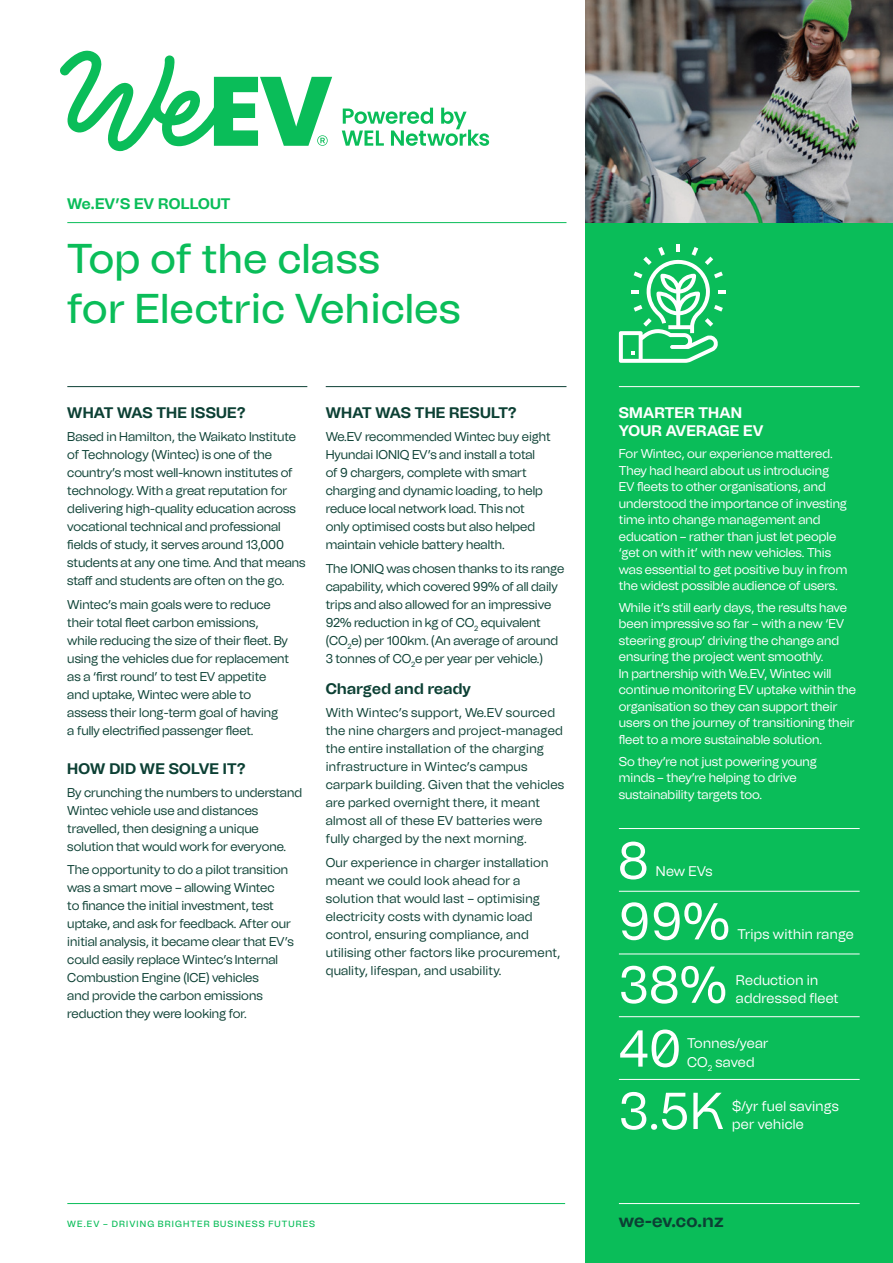
<style>
.page{position:relative;width:893px;height:1263px;background:#fff}
.page>*{position:absolute;margin:0;border:0;box-sizing:border-box;transform-origin:0 0}
.t1{font:51.75px "Tomato Grotesk";letter-spacing:.02em;color:#fff}
._1__WelEV_-_Headline{font:500 41.55px/49.9px "Tomato Grotesk";letter-spacing:.02em;color:#0abd59}
.t2{font:700 18px "Tomato Grotesk";letter-spacing:.005em;color:#0c4034}
._1__WelEV_-_Subhead{font:700 15.3px "Tomato Grotesk";letter-spacing:.02em;color:#0c4034}
.t3{font:700 15.3px/18.3px "Tomato Grotesk";letter-spacing:.015em;color:#fff}
.t4{font:700 15.3px "Tomato Grotesk";letter-spacing:.015em;color:#0abd59}
.t5{font:14.1px/18.1px "Tomato Grotesk";letter-spacing:.02em;color:#fff}
._1__WelEV_-_Body{font:12.75px/18px "Tomato Grotesk";color:#0c4034}
.t6{font:12.75px/16.5px "Tomato Grotesk";color:#fff}
._1__WelEV_-_Body-2{font:12.75px/18px "Tomato Grotesk";letter-spacing:.02em;color:#0c4034}
.t7{font:500 9px "Tomato Grotesk";letter-spacing:.125em;color:#0abd59}
</style>
<div class="page">
<div style="left:586px;top:221px;width:307px;height:1042px;background:#0abd59"></div>
<hr style="left:67px;top:386px;width:240px;height:1px;background:#0c4034">
<hr style="left:326px;top:386px;width:240px;height:1px;background:#0c4034">
<hr style="left:619px;top:386px;width:241px;height:1px;background:#fff">
<hr style="left:67px;top:222px;width:499px;height:1px;background:#0abd59">
<img style="left:586px;top:0;width:307px;height:223px">
<hr style="left:619px;top:828px;width:241px;height:1px;background:#fff">
<hr style="left:619px;top:891px;width:241px;height:1px;background:#fff">
<hr style="left:619px;top:953px;width:241px;height:1px;background:#fff">
<hr style="left:619px;top:1016px;width:241px;height:1px;background:#fff">
<hr style="left:619px;top:1079px;width:241px;height:1px;background:#fff">
<hr style="left:619px;top:1203px;width:241px;height:1px;background:#fff">
<hr style="left:67px;top:1203px;width:498px;height:1px;background:#0abd59">
<svg style="left:60px;top:50px;width:272px;height:101px"></svg>
<svg style="left:342px;top:108px;width:147px;height:38px"></svg>
<svg style="left:619px;top:244px;width:107px;height:119px"></svg>
<p class="t4" style="left:67px;top:193px;width:165px">We.EV’S EV ROLLOUT</p>
<p class="_1__WelEV_-_Headline" style="left:67px;top:234px;width:395px">Top of the class<br>for Electric Vehicles</p>
<p class="_1__WelEV_-_Subhead" style="left:67px;top:403px;width:180px">WHAT WAS THE ISSUE?</p>
<p class="_1__WelEV_-_Body" style="left:67px;top:428px;width:240px">Based in Hamilton, the Waikato Institute of Technology (Wintec) is one of the country’s most well-known institutes of technology. With a great reputation for delivering high-quality education across vocational technical and professional fields of study, it serves around 13,000 students at any one time. And that means staff and students are often on the go.</p>
<p class="_1__WelEV_-_Body" style="left:67px;top:595px;width:223px">Wintec’s main goals were to reduce their total fleet carbon emissions, while reducing the size of their fleet. By using the vehicles due for replacement as a ‘first round’ to test EV appetite and uptake, Wintec were able to assess their long-term goal of having<br>a fully electrified passenger fleet.</p>
<p class="_1__WelEV_-_Subhead" style="left:67px;top:758px;width:179px">HOW DID WE SOLVE IT?</p>
<p class="_1__WelEV_-_Body" style="left:67px;top:784px;width:236px">By crunching the numbers to understand Wintec vehicle use and distances travelled, then designing a unique solution that would work for everyone.</p>
<p class="_1__WelEV_-_Body" style="left:67px;top:861px;width:228px">The opportunity to do a pilot transition was a smart move – allowing Wintec<br>to finance the initial investment, test uptake, and ask for feedback. After our initial analysis, it became clear that EV’s could easily replace Wintec’s Internal Combustion Engine (ICE) vehicles<br>and provide the carbon emissions reduction they were looking for.</p>
<p class="_1__WelEV_-_Subhead" style="left:326px;top:403px;width:192px">WHAT WAS THE RESULT?</p>
<p class="_1__WelEV_-_Body" style="left:326px;top:428px;width:226px">We.EV recommended Wintec buy eight Hyundai IONIQ EV’s and install a total<br>of 9 chargers, complete with smart charging and dynamic loading, to help reduce local network load. This not only optimised costs but also helped maintain vehicle battery health.</p>
<p class="_1__WelEV_-_Body" style="left:326px;top:559px;width:240px">The IONIQ was chosen thanks to its range capability, which covered 99% of all daily trips and also allowed for an impressive 92% reduction in kg of CO<sub>2</sub> equivalent (CO<sub>2</sub>e) per 100km. (An average of around 3 tonnes of CO<sub>2</sub>e per year per vehicle.)</p>
<p class="_1__WelEV_-_Subhead" style="left:326px;top:679px;width:147px">Charged and ready</p>
<p class="_1__WelEV_-_Body-2" style="left:326px;top:704px;width:240px">With Wintec’s support, We.EV sourced the nine chargers and project-managed the entire installation of the charging infrastructure in Wintec’s campus carpark building. Given that the vehicles are parked overnight there, it meant almost all of these EV batteries were fully charged by the next morning.</p>
<p class="_1__WelEV_-_Body-2" style="left:326px;top:853px;width:236px">Our experience in charger installation meant we could look ahead for a solution that would last – optimising electricity costs with dynamic load control, ensuring compliance, and utilising other factors like procurement, quality, lifespan, and usability.</p>
<p class="t3" style="left:619px;top:403px;width:146px">SMARTER THAN<br>YOUR AVERAGE EV</p>
<p class="t6" style="left:619px;top:445px;width:230px">For Wintec, our experience mattered.<br>They had heard about us introducing EV fleets to other organisations, and understood the importance of investing time into change management and education – rather than just let people ‘get on with it’ with new vehicles. This was essential to get positive buy in from the widest possible audience of users.</p>
<p class="t6" style="left:619px;top:599px;width:239px">While it’s still early days, the results have been impressive so far – with a new ‘EV steering group’ driving the change and ensuring the project went smoothly.<br>In partnership with We.EV, Wintec will continue monitoring EV uptake within the organisation so they can support their users on the journey of transitioning their fleet to a more sustainable solution.</p>
<p class="t6" style="left:619px;top:753px;width:200px">So they’re not just powering young minds – they’re helping to drive sustainability targets too.</p>
<p class="t1" style="left:618px;top:828px;width:32px">8</p>
<p class="t5" style="left:656px;top:862px;width:58px">New EVs</p>
<p class="t1" style="left:619px;top:889px;width:112px">99%</p>
<p class="t1" style="left:619px;top:952px;width:109px">38%</p>
<p class="t1" style="left:619px;top:1016px;width:64px">40</p>
<p class="t1" style="left:619px;top:1079px;width:107px">3.5K</p>
<p class="t5" style="left:738px;top:926px;width:118px">Trips within range</p>
<p class="t5" style="left:736px;top:971px;width:104px">Reduction in addressed fleet</p>
<p class="t5" style="left:687px;top:1035px;width:83px">Tonnes/year</p>
<p class="t5" style="left:687px;top:1053px;width:69px">CO<sub>2</sub> saved</p>
<p class="t5" style="left:732px;top:1097px;width:108px">$/yr fuel savings per vehicle</p>
<p class="t7" style="left:67px;top:1218px;width:249px">WE.EV – DRIVING BRIGHTER BUSINESS FUTURES</p>
<p class="t2" style="left:619px;top:1209px;width:106px">we-ev.co.nz</p>
</div>
